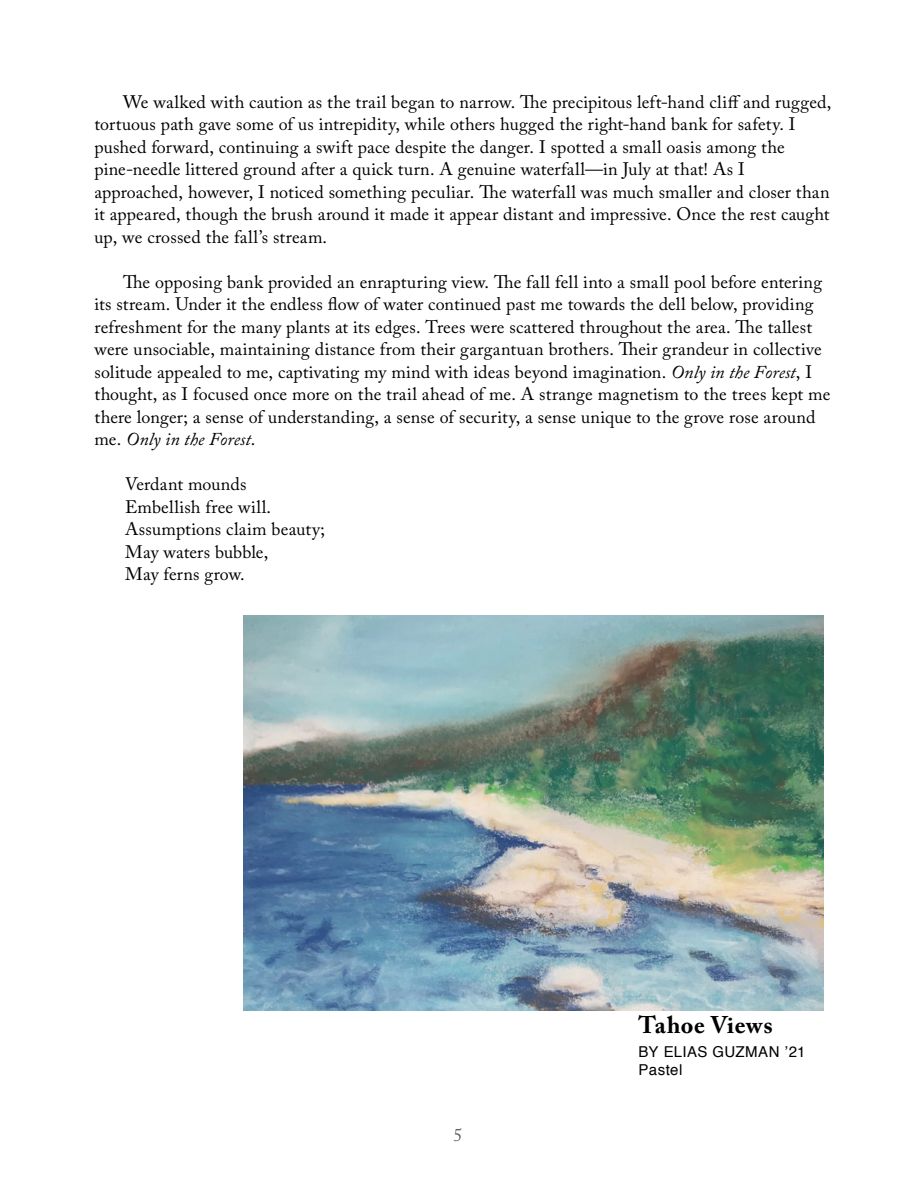
<style>
.page{position:relative;width:918px;height:1188px;background:#fff}
.page>*{position:absolute;margin:0;border:0;box-sizing:border-box;transform-origin:0 0}
.t1{font:700 24px "Adobe Caslon Pro";letter-spacing:.02em;color:#000}
.t2{font:18px/22.5px "Adobe Caslon Pro";letter-spacing:.01em;color:#000}
.t3{font:18px "Adobe Caslon Pro";color:#636466}
.t4{font:15px "Helvetica";letter-spacing:.025em;color:#000}
.s1{font-style:italic}
</style>
<div class="page">
<img style="left:243px;top:616px;width:580px;height:394px">
<p class="t2" style="left:94px;top:90px;width:738px;text-indent:29px">We walked with caution as the trail began to narrow. The precipitous left-hand cliff and rugged, tortuous path gave some of us intrepidity, while others hugged the right-hand bank for safety. I pushed forward, continuing a swift pace despite the danger. I spotted a small oasis among the pine-needle littered ground after a quick turn. A genuine waterfall—in July at that! As I approached, however, I noticed something peculiar. The waterfall was much smaller and closer than it appeared, though the brush around it made it appear distant and impressive. Once the rest caught up, we crossed the fall’s stream.</p>
<p class="t2" style="left:94px;top:270px;width:737px;text-indent:29px">The opposing bank provided an enrapturing view. The fall fell into a small pool before entering its stream. Under it the endless flow of water continued past me towards the dell below, providing refreshment for the many plants at its edges. Trees were scattered throughout the area. The tallest were unsociable, maintaining distance from their gargantuan brothers. Their grandeur in collective solitude appealed to me, captivating my mind with ideas beyond imagination. <span class="s1">Only in the Forest</span>, I thought, as I focused once more on the trail ahead of me. A strange magnetism to the trees kept me there longer; a sense of understanding, a sense of security, a sense unique to the grove rose around me. <span class="s1">Only in the Forest</span>.</p>
<p class="t2" style="left:125px;top:473px;width:123px">Verdant mounds</p>
<p class="t2" style="left:125px;top:495px;width:147px">Embellish free will.</p>
<p class="t2" style="left:125px;top:518px;width:201px">Assumptions claim beauty;</p>
<p class="t2" style="left:125px;top:540px;width:145px">May waters bubble,</p>
<p class="t2" style="left:125px;top:563px;width:121px">May ferns grow.</p>
<p class="t3" style="left:454px;top:1124px;width:10px">5</p>
<p class="t1" style="left:639px;top:1011px;width:136px">Tahoe Views</p>
<p class="t4" style="left:639px;top:1040px;width:168px">BY ELIAS GUZMAN ’21</p>
<p class="t4" style="left:639px;top:1058px;width:45px">Pastel</p>
</div>
